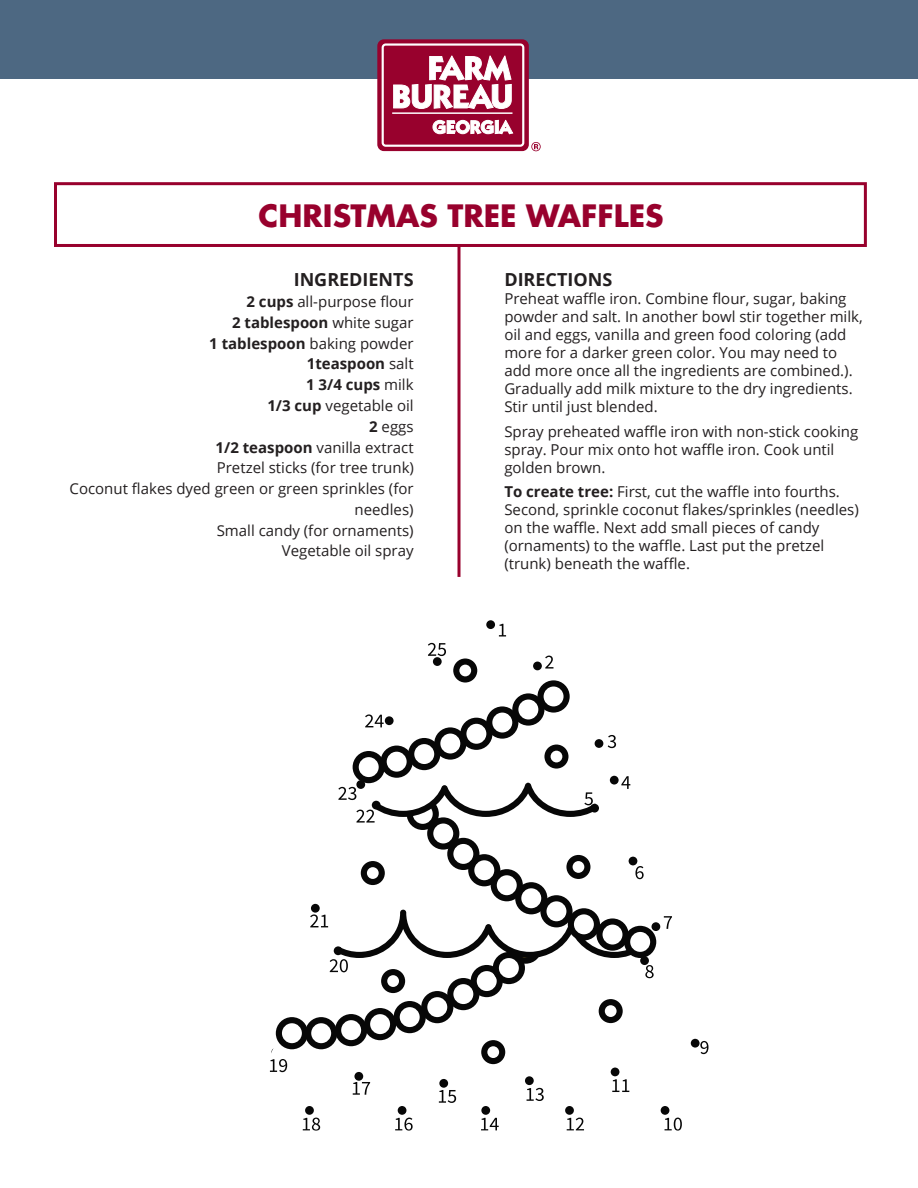
<style>
.page{position:relative;width:918px;height:1188px;background:#fff}
.page>*{position:absolute;margin:0;border:0;box-sizing:border-box;transform-origin:0 0}
.t1{font:700 30px "Futura LT Pro";color:#98012d}
.t2{font:700 18px "Open Sans";color:#231f20}
.t3{font:15px/20.7px "Open Sans";color:#231f20}
.s1{font-weight:700}
</style>
<div class="page">
<hr style="left:458px;top:246px;width:2px;height:331px;background:#98012d">
<div style="left:0;top:0;width:918px;height:79px;background:#4d6882"></div>
<div style="left:377px;top:39px;width:152px;height:112px;background:#98012d;border-radius:7px"></div>
<svg style="left:394px;top:56px;width:117px;height:53px"></svg>
<svg style="left:433px;top:120px;width:60px;height:14px"></svg>
<div style="left:495px;top:120px;width:3px;height:14px;border:1px solid #fff"></div>
<svg style="left:499px;top:120px;width:14px;height:14px"></svg>
<div style="left:382px;top:43px;width:142px;height:104px;border:2px solid #fff;border-radius:3px"></div>
<hr style="left:392px;top:112px;width:120px;height:2px;background:#fff">
<svg style="left:531px;top:142px;width:10px;height:9px"></svg>
<div style="left:54px;top:182px;width:813px;height:65px;border:3px solid #98012d"></div>
<div style="left:652px;top:922px;width:8px;height:9px;background:#070707;border-radius:50%"></div>
<div style="left:691px;top:1039px;width:9px;height:9px;background:#070707;border-radius:50%"></div>
<div style="left:661px;top:1106px;width:8px;height:9px;background:#070707;border-radius:50%"></div>
<div style="left:611px;top:1068px;width:8px;height:8px;background:#070707;border-radius:50%"></div>
<div style="left:565px;top:1106px;width:9px;height:9px;background:#070707;border-radius:50%"></div>
<div style="left:525px;top:1076px;width:9px;height:9px;background:#070707;border-radius:50%"></div>
<div style="left:481px;top:1106px;width:9px;height:9px;background:#070707;border-radius:50%"></div>
<div style="left:439px;top:1079px;width:9px;height:9px;background:#070707;border-radius:50%"></div>
<div style="left:398px;top:1106px;width:8px;height:9px;background:#070707;border-radius:50%"></div>
<div style="left:354px;top:1072px;width:9px;height:9px;background:#070707;border-radius:50%"></div>
<div style="left:305px;top:1106px;width:9px;height:9px;background:#070707;border-radius:50%"></div>
<svg style="left:486px;top:620px;width:21px;height:16px"></svg>
<svg style="left:664px;top:916px;width:8px;height:13px"></svg>
<svg style="left:700px;top:1041px;width:8px;height:13px"></svg>
<svg style="left:665px;top:1118px;width:17px;height:13px"></svg>
<svg style="left:612px;top:1079px;width:17px;height:13px"></svg>
<svg style="left:567px;top:1118px;width:17px;height:13px"></svg>
<svg style="left:527px;top:1088px;width:17px;height:13px"></svg>
<svg style="left:481px;top:1118px;width:18px;height:13px"></svg>
<svg style="left:439px;top:1090px;width:17px;height:13px"></svg>
<svg style="left:395px;top:1118px;width:18px;height:13px"></svg>
<svg style="left:353px;top:1082px;width:17px;height:13px"></svg>
<svg style="left:303px;top:1118px;width:17px;height:13px"></svg>
<svg style="left:270px;top:643px;width:386px;height:429px"></svg>
<p class="t1" style="left:259px;top:193px;width:406px">CHRISTMAS TREE WAFFLES</p>
<p class="t2" style="left:294px;top:267px;width:121px">INGREDIENTS</p>
<p class="t3" style="left:70px;top:291px;width:346px;text-align:right"><span class="s1">2 cups</span> all-purpose flour<br><span class="s1">2 tablespoon</span> white sugar<br><span class="s1">1 tablespoon</span> baking powder<br><span class="s1">1teaspoon</span> salt<br><span class="s1">1 3/4 cups</span> milk<br><span class="s1">1/3 cup</span> vegetable oil<br><span class="s1">2</span> eggs<br><span class="s1">1/2 teaspoon</span> vanilla extract<br>Pretzel sticks (for tree trunk)<br>Coconut flakes dyed green or green sprinkles (for needles)<br>Small candy (for ornaments)<br>Vegetable oil spray</p>
<p class="t2" style="left:504px;top:267px;width:109px">DIRECTIONS</p>
<p class="t3" style="left:504px;top:289px;width:360px;line-height:18px">Preheat waffle iron. Combine flour, sugar, baking powder and salt. In another bowl stir together milk, oil and eggs, vanilla and green food coloring (add more for a darker green color. You may need to add more once all the ingredients are combined.).<br>Gradually add milk mixture to the dry ingredients.<br>Stir until just blended.</p>
<p class="t3" style="left:504px;top:422px;width:355px;line-height:18px">Spray preheated waffle iron with non-stick cooking spray. Pour mix onto hot waffle iron. Cook until golden brown.</p>
<p class="t3" style="left:504px;top:483px;width:356px;line-height:18px"><span class="s1">To create tree:</span> First, cut the waffle into fourths.<br>Second, sprinkle coconut flakes/sprinkles (needles) on the waffle. Next add small pieces of candy (ornaments) to the waffle. Last put the pretzel (trunk) beneath the waffle.</p>
</div>
